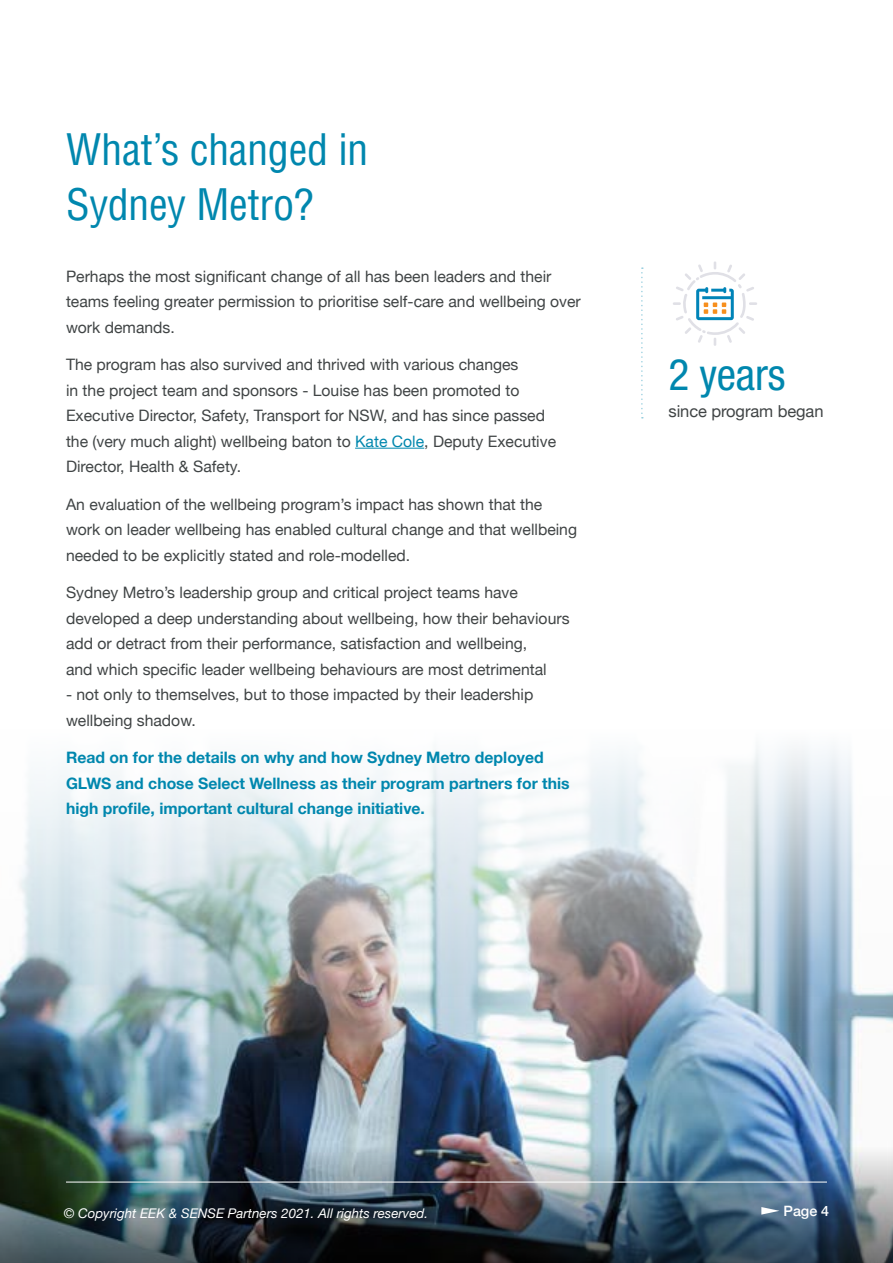
<style>
.page{position:relative;width:893px;height:1263px;background:#fff}
.page>*{position:absolute;margin:0;border:0;box-sizing:border-box;transform-origin:0 0}
.t1{font:condensed 43.5px "Helvetica Neue";letter-spacing:-.005em;color:#0087ae}
.t2{font:condensed 42.3px/55.1px "Helvetica";letter-spacing:-.01em;color:#0087ae}
.t3{font:16.5px "Helvetica Neue";letter-spacing:-.005em;color:#404445}
.t4{font:15.75px/25.5px "Helvetica Neue";color:#404445}
.t5{font:700 15.75px/25.5px "Helvetica Neue";color:#0087ae}
.t6{font:500 14.25px "Helvetica Neue";color:#fff}
.t7{font:italic 13.35px "Helvetica Neue";color:#fff}
.s1{color:#0087ae}
</style>
<div class="page">
<img style="left:0;top:746px;width:893px;height:395px">
<img style="left:0;top:1141px;width:893px;height:122px">
<hr style="left:355px;top:448px;width:69px;height:1px;background:#0087ae">
<svg style="left:641px;top:267px;width:2px;height:151px"></svg>
<svg style="left:673px;top:261px;width:84px;height:85px"></svg>
<hr style="left:66px;top:1182px;width:761px;height:1px;background:#fff">
<svg style="left:761px;top:1207px;width:18px;height:7px"></svg>
<h2 class="t2" style="left:66px;top:121px;width:304px">What’s changed in<br>Sydney Metro?</h2>
<p class="t4" style="left:66px;top:264px;width:516px">Perhaps the most significant change of all has been leaders and their teams feeling greater permission to prioritise self-care and wellbeing over work demands.</p>
<p class="t4" style="left:66px;top:353px;width:492px">The program has also survived and thrived with various changes<br>in the project team and sponsors - Louise has been promoted to Executive Director, Safety, Transport for NSW, and has since passed the (very much alight) wellbeing baton to <span class="s1">Kate Cole</span>, Deputy Executive Director, Health &amp; Safety.</p>
<p class="t4" style="left:66px;top:492px;width:513px">An evaluation of the wellbeing program’s impact has shown that the work on leader wellbeing has enabled cultural change and that wellbeing needed to be explicitly stated and role-modelled.</p>
<p class="t4" style="left:66px;top:581px;width:505px">Sydney Metro’s leadership group and critical project teams have developed a deep understanding about wellbeing, how their behaviours add or detract from their performance, satisfaction and wellbeing,<br>and which specific leader wellbeing behaviours are most detrimental</p>
<p class="t4" style="left:66px;top:683px;width:469px">- not only to themselves, but to those impacted by their leadership wellbeing shadow.</p>
<p class="t5" style="left:66px;top:745px;width:505px">Read on for the details on why and how Sydney Metro deployed<br>GLWS and chose Select Wellness as their program partners for this high profile, important cultural change initiative.</p>
<h1 class="t1" style="left:668px;top:349px;width:118px">2 years</h1>
<p class="t3" style="left:668px;top:399px;width:157px">since program began</p>
<p class="t7" style="left:64px;top:1203px;width:366px">© Copyright EEK &amp; SENSE Partners 2021. All rights reserved.</p>
<p class="t6" style="left:783px;top:1199px;width:47px">Page 4</p>
</div>
